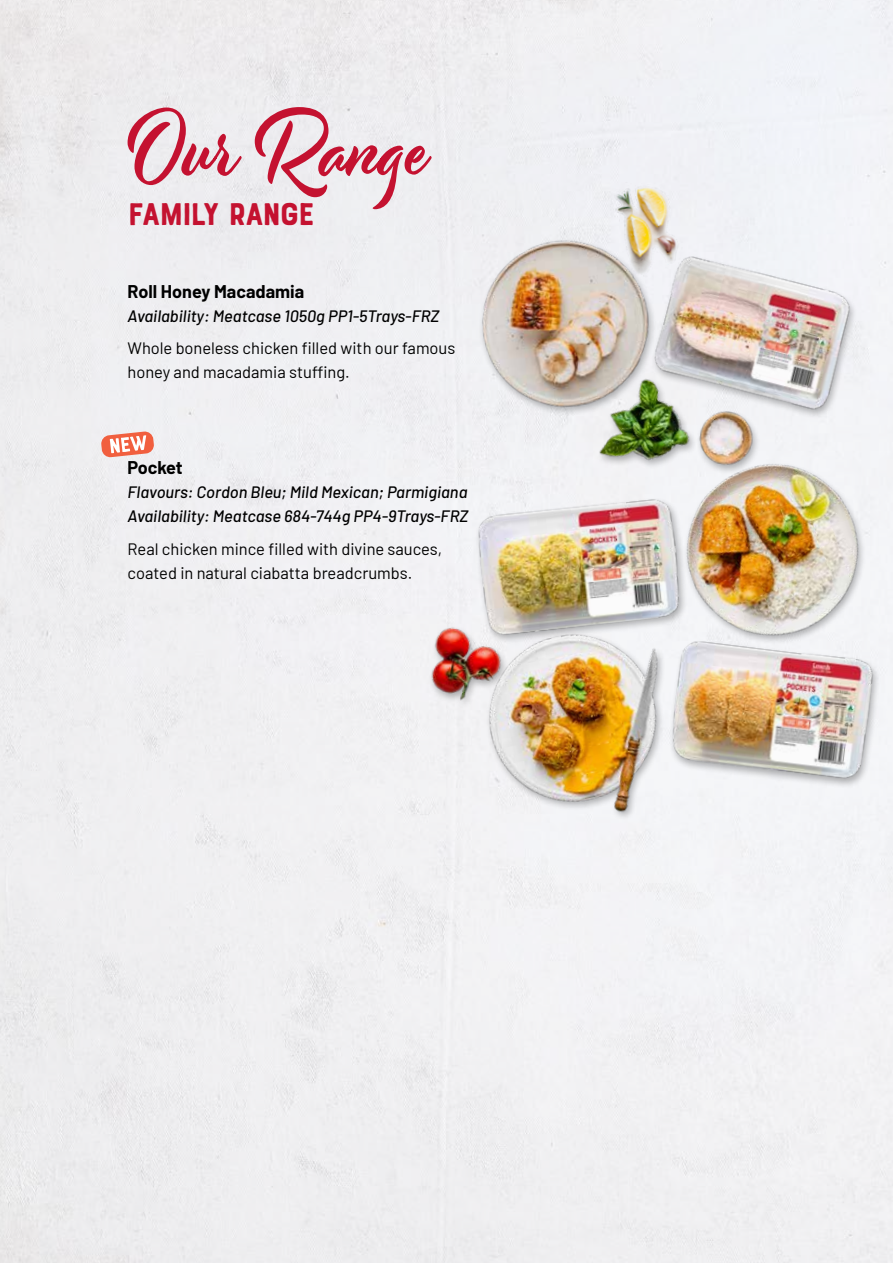
<style>
.page{position:relative;width:893px;height:1263px;background:#f0eff2}
.page>*{position:absolute;margin:0;border:0;box-sizing:border-box;transform-origin:0 0}
.t1{font:33px "Bourton Hand Base";letter-spacing:-.06em;color:#c41230}
.t2{font:700 18px "Barlow";color:#000}
.t3{font:16.5px/24px "Barlow";color:#000}
.t4{font:italic 500 16.5px/24px "Barlow";color:#000}
</style>
<div class="page">
<svg style="left:128px;top:107px;width:304px;height:102px"></svg>
<svg style="left:101px;top:431px;width:53px;height:27px"></svg>
<img style="left:661px;top:246px;width:199px;height:175px">
<img style="left:466px;top:229px;width:195px;height:192px">
<img style="left:713px;top:401px;width:51px;height:35px">
<img style="left:417px;top:613px;width:50px;height:100px">
<img style="left:588px;top:363px;width:125px;height:111px">
<img style="left:659px;top:436px;width:227px;height:178px">
<img style="left:467px;top:669px;width:230px;height:176px">
<img style="left:440px;top:474px;width:281px;height:195px">
<img style="left:629px;top:614px;width:264px;height:200px">
<img style="left:602px;top:180px;width:88px;height:101px">
<h1 class="t1" style="left:128px;top:194px;width:189px">FAMILY RANGE</h1>
<p class="t2" style="left:128px;top:278px;width:178px">Roll Honey Macadamia</p>
<p class="t4" style="left:128px;top:302px;width:313px">Availability: Meatcase 1050g PP1-5Trays-FRZ</p>
<p class="t3" style="left:128px;top:335px;width:329px">Whole boneless chicken filled with our famous honey and macadamia stuffing.</p>
<p class="t2" style="left:128px;top:454px;width:57px">Pocket</p>
<p class="t4" style="left:128px;top:479px;width:342px">Flavours: Cordon Bleu; Mild Mexican; Parmigiana<br>Availability: Meatcase 684-744g PP4-9Trays-FRZ</p>
<p class="t3" style="left:128px;top:535px;width:316px">Real chicken mince filled with divine sauces, coated in natural ciabatta breadcrumbs.</p>
</div>
